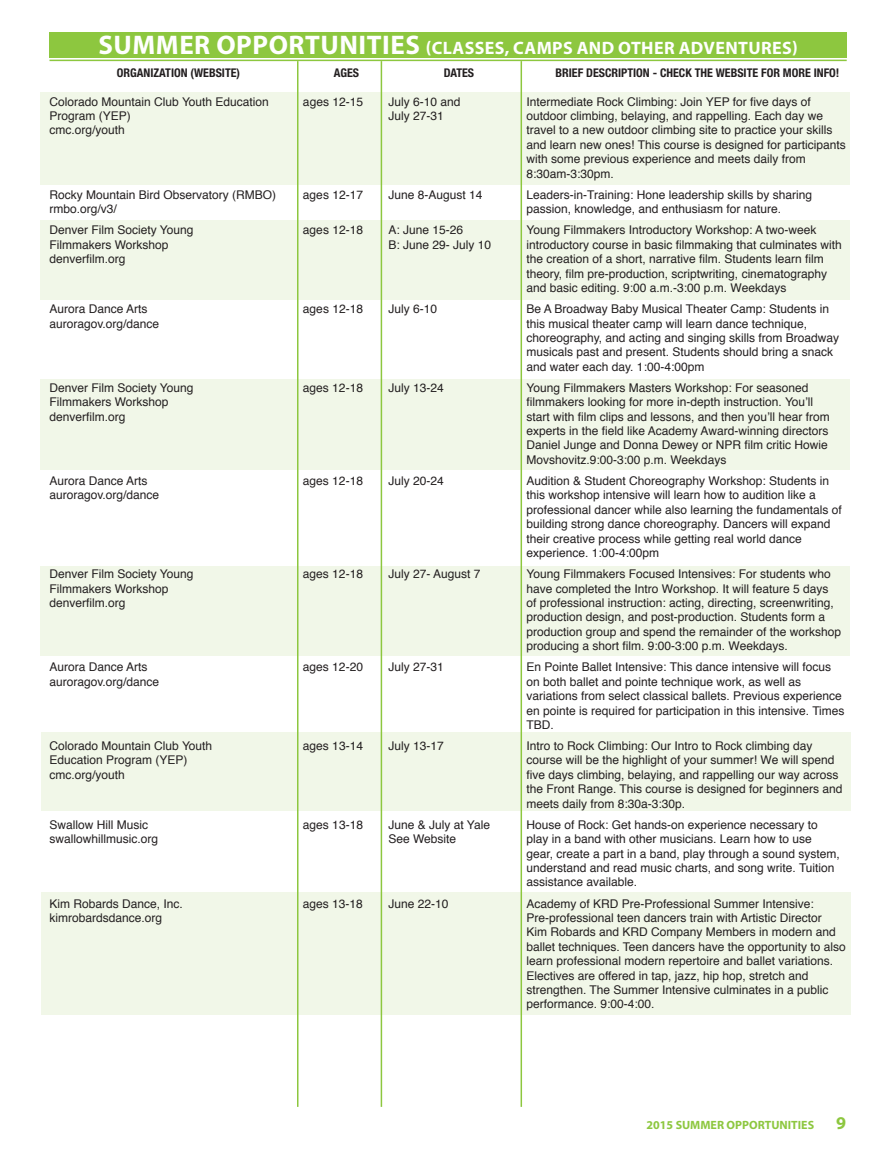
<style>
.page{position:relative;width:891px;height:1161px;background:#fff}
.page>*{position:absolute;margin:0;border:0;box-sizing:border-box;transform-origin:0 0}
.t1{font:700 18px "Myriad Pro";letter-spacing:.02em;color:#fff}
.t2{font:12px/14.4px "Helvetica";color:#231f20}
.t3{font:700 condensed 12px "Helvetica Neue LT Std";color:#231f20}
.t4{font:700 12px "Myriad Pro";color:#8dc73f}
.s1{font-size:27px}
.s2{font-size:18px}
</style>
<div class="page">
<hr style="left:50px;top:60px;width:797px;height:1px;background:#8dc73f">
<div style="left:50px;top:32px;width:797px;height:26px;background:#8dc73f"></div>
<div style="left:41px;top:892px;width:810px;height:122px;background:#f1f7e8"></div>
<div style="left:40px;top:566px;width:810px;height:90px;background:#f1f7e8"></div>
<div style="left:40px;top:379px;width:810px;height:91px;background:#f1f7e8"></div>
<div style="left:41px;top:732px;width:810px;height:79px;background:#f1f7e8"></div>
<div style="left:40px;top:220px;width:810px;height:80px;background:#f1f7e8"></div>
<div style="left:40px;top:93px;width:810px;height:92px;background:#f1f7e8"></div>
<hr style="left:297px;top:61px;width:1px;height:1046px;background:#8dc73f">
<hr style="left:381px;top:61px;width:1px;height:1046px;background:#8dc73f">
<hr style="left:521px;top:61px;width:1px;height:1046px;background:#8dc73f">
<h1 class="t1" style="left:99px;top:38px;width:701px"><span class="s1">SUMMER OPPORTUNITIES</span> (CLASSES, CAMPS AND OTHER ADVENTURES)</h1>
<p class="t3" style="left:117px;top:66px;width:125px">ORGANIZATION (WEBSITE)</p>
<p class="t3" style="left:334px;top:66px;width:27px">AGES</p>
<p class="t3" style="left:444px;top:66px;width:32px">DATES</p>
<p class="t3" style="left:555px;top:66px;width:286px">BRIEF DESCRIPTION - CHECK THE WEBSITE FOR MORE INFO!</p>
<p class="t2" style="left:50px;top:95px;width:221px">Colorado Mountain Club Youth Education</p>
<p class="t2" style="left:303px;top:95px;width:62px">ages 12-15</p>
<p class="t2" style="left:388px;top:95px;width:74px">July 6-10 and</p>
<p class="t2" style="left:526px;top:95px;width:286px">Intermediate Rock Climbing: Join YEP for five days of</p>
<p class="t2" style="left:49px;top:109px;width:83px">Program (YEP)</p>
<p class="t2" style="left:388px;top:109px;width:57px">July 27-31</p>
<p class="t2" style="left:526px;top:109px;width:298px">outdoor climbing, belaying, and rappelling. Each day we</p>
<p class="t2" style="left:49px;top:123px;width:77px">cmc.org/youth</p>
<p class="t2" style="left:526px;top:123px;width:321px">travel to a new outdoor climbing site to practice your skills and learn new ones! This course is designed for participants with some previous experience and meets daily from 8:30am-3:30pm.</p>
<p class="t2" style="left:49px;top:188px;width:228px">Rocky Mountain Bird Observatory (RMBO)</p>
<p class="t2" style="left:303px;top:188px;width:62px">ages 12-17</p>
<p class="t2" style="left:388px;top:188px;width:96px">June 8-August 14</p>
<p class="t2" style="left:526px;top:188px;width:287px">Leaders-in-Training: Hone leadership skills by sharing</p>
<p class="t2" style="left:49px;top:202px;width:69px">rmbo.org/v3/</p>
<p class="t2" style="left:526px;top:202px;width:256px">passion, knowledge, and enthusiasm for nature.</p>
<p class="t2" style="left:49px;top:223px;width:146px">Denver Film Society Young</p>
<p class="t2" style="left:303px;top:223px;width:62px">ages 12-18</p>
<p class="t2" style="left:388px;top:223px;width:76px">A: June 15-26</p>
<p class="t2" style="left:526px;top:223px;width:292px">Young Filmmakers Introductory Workshop: A two-week</p>
<p class="t2" style="left:49px;top:238px;width:121px">Filmmakers Workshop</p>
<p class="t2" style="left:388px;top:238px;width:104px">B: June 29- July 10</p>
<p class="t2" style="left:526px;top:238px;width:317px">introductory course in basic filmmaking that culminates with</p>
<p class="t2" style="left:49px;top:252px;width:78px">denverfilm.org</p>
<p class="t2" style="left:526px;top:252px;width:302px">the creation of a short, narrative film. Students learn film theory, film pre-production, scriptwriting, cinematography and basic editing. 9:00 a.m.-3:00 p.m. Weekdays</p>
<p class="t2" style="left:49px;top:302px;width:100px">Aurora Dance Arts</p>
<p class="t2" style="left:303px;top:302px;width:62px">ages 12-18</p>
<p class="t2" style="left:388px;top:302px;width:50px">July 6-10</p>
<p class="t2" style="left:526px;top:302px;width:304px">Be A Broadway Baby Musical Theater Camp: Students in</p>
<p class="t2" style="left:49px;top:316px;width:111px">auroragov.org/dance</p>
<p class="t2" style="left:526px;top:316px;width:314px">this musical theater camp will learn dance technique, choreography, and acting and singing skills from Broadway musicals past and present. Students should bring a snack and water each day. 1:00-4:00pm</p>
<p class="t2" style="left:49px;top:381px;width:146px">Denver Film Society Young</p>
<p class="t2" style="left:303px;top:381px;width:62px">ages 12-18</p>
<p class="t2" style="left:388px;top:381px;width:57px">July 13-24</p>
<p class="t2" style="left:526px;top:381px;width:284px">Young Filmmakers Masters Workshop: For seasoned</p>
<p class="t2" style="left:49px;top:395px;width:121px">Filmmakers Workshop</p>
<p class="t2" style="left:526px;top:395px;width:288px">filmmakers looking for more in-depth instruction. You’ll</p>
<p class="t2" style="left:49px;top:410px;width:78px">denverfilm.org</p>
<p class="t2" style="left:526px;top:410px;width:305px">start with film clips and lessons, and then you’ll hear from experts in the field like Academy Award-winning directors Daniel Junge and Donna Dewey or NPR film critic Howie Movshovitz.9:00-3:00 p.m. Weekdays</p>
<p class="t2" style="left:49px;top:474px;width:100px">Aurora Dance Arts</p>
<p class="t2" style="left:303px;top:474px;width:62px">ages 12-18</p>
<p class="t2" style="left:388px;top:474px;width:57px">July 20-24</p>
<p class="t2" style="left:526px;top:474px;width:304px">Audition &amp; Student Choreography Workshop: Students in</p>
<p class="t2" style="left:49px;top:488px;width:111px">auroragov.org/dance</p>
<p class="t2" style="left:526px;top:488px;width:317px">this workshop intensive will learn how to audition like a professional dancer while also learning the fundamentals of building strong dance choreography. Dancers will expand their creative process while getting real world dance experience. 1:00-4:00pm</p>
<p class="t2" style="left:49px;top:567px;width:146px">Denver Film Society Young</p>
<p class="t2" style="left:303px;top:567px;width:62px">ages 12-18</p>
<p class="t2" style="left:388px;top:567px;width:94px">July 27- August 7</p>
<p class="t2" style="left:526px;top:567px;width:306px">Young Filmmakers Focused Intensives: For students who</p>
<p class="t2" style="left:49px;top:582px;width:121px">Filmmakers Workshop</p>
<p class="t2" style="left:526px;top:582px;width:303px">have completed the Intro Workshop. It will feature 5 days</p>
<p class="t2" style="left:49px;top:596px;width:78px">denverfilm.org</p>
<p class="t2" style="left:526px;top:596px;width:316px">of professional instruction: acting, directing, screenwriting, production design, and post-production. Students form a production group and spend the remainder of the workshop producing a short film. 9:00-3:00 p.m. Weekdays.</p>
<p class="t2" style="left:49px;top:660px;width:100px">Aurora Dance Arts</p>
<p class="t2" style="left:303px;top:660px;width:62px">ages 12-20</p>
<p class="t2" style="left:388px;top:660px;width:57px">July 27-31</p>
<p class="t2" style="left:526px;top:660px;width:306px">En Pointe Ballet Intensive: This dance intensive will focus</p>
<p class="t2" style="left:49px;top:675px;width:111px">auroragov.org/dance</p>
<p class="t2" style="left:526px;top:675px;width:320px">on both ballet and pointe technique work, as well as variations from select classical ballets. Previous experience en pointe is required for participation in this intensive. Times TBD.</p>
<p class="t2" style="left:49px;top:739px;width:164px">Colorado Mountain Club Youth</p>
<p class="t2" style="left:303px;top:739px;width:62px">ages 13-14</p>
<p class="t2" style="left:388px;top:739px;width:57px">July 13-17</p>
<p class="t2" style="left:526px;top:739px;width:288px">Intro to Rock Climbing: Our Intro to Rock climbing day</p>
<p class="t2" style="left:49px;top:753px;width:140px">Education Program (YEP)</p>
<p class="t2" style="left:526px;top:753px;width:309px">course will be the highlight of your summer! We will spend</p>
<p class="t2" style="left:49px;top:768px;width:77px">cmc.org/youth</p>
<p class="t2" style="left:526px;top:768px;width:317px">five days climbing, belaying, and rappelling our way across the Front Range. This course is designed for beginners and meets daily from 8:30a-3:30p.</p>
<p class="t2" style="left:49px;top:818px;width:100px">Swallow Hill Music</p>
<p class="t2" style="left:303px;top:818px;width:62px">ages 13-18</p>
<p class="t2" style="left:388px;top:818px;width:103px">June &amp; July at Yale</p>
<p class="t2" style="left:526px;top:818px;width:293px">House of Rock: Get hands-on experience necessary to</p>
<p class="t2" style="left:49px;top:832px;width:110px">swallowhillmusic.org</p>
<p class="t2" style="left:388px;top:832px;width:69px">See Website</p>
<p class="t2" style="left:526px;top:832px;width:315px">play in a band with other musicians. Learn how to use gear, create a part in a band, play through a sound system, understand and read music charts, and song write. Tuition assistance available.</p>
<p class="t2" style="left:49px;top:896px;width:135px">Kim Robards Dance, Inc.</p>
<p class="t2" style="left:303px;top:896px;width:62px">ages 13-18</p>
<p class="t2" style="left:388px;top:896px;width:62px">June 22-10</p>
<p class="t2" style="left:526px;top:896px;width:289px">Academy of KRD Pre-Professional Summer Intensive:</p>
<p class="t2" style="left:49px;top:911px;width:114px">kimrobardsdance.org</p>
<p class="t2" style="left:526px;top:911px;width:321px">Pre-professional teen dancers train with Artistic Director<br>Kim Robards and KRD Company Members in modern and ballet techniques. Teen dancers have the opportunity to also learn professional modern repertoire and ballet variations.<br>Electives are offered in tap, jazz, hip hop, stretch and strengthen. The Summer Intensive culminates in a public performance. 9:00-4:00.</p>
<p class="t4" style="left:647px;top:1119px;width:201px">2015 SUMMER OPPORTUNITIES <span class="s2">9</span></p>
</div>
